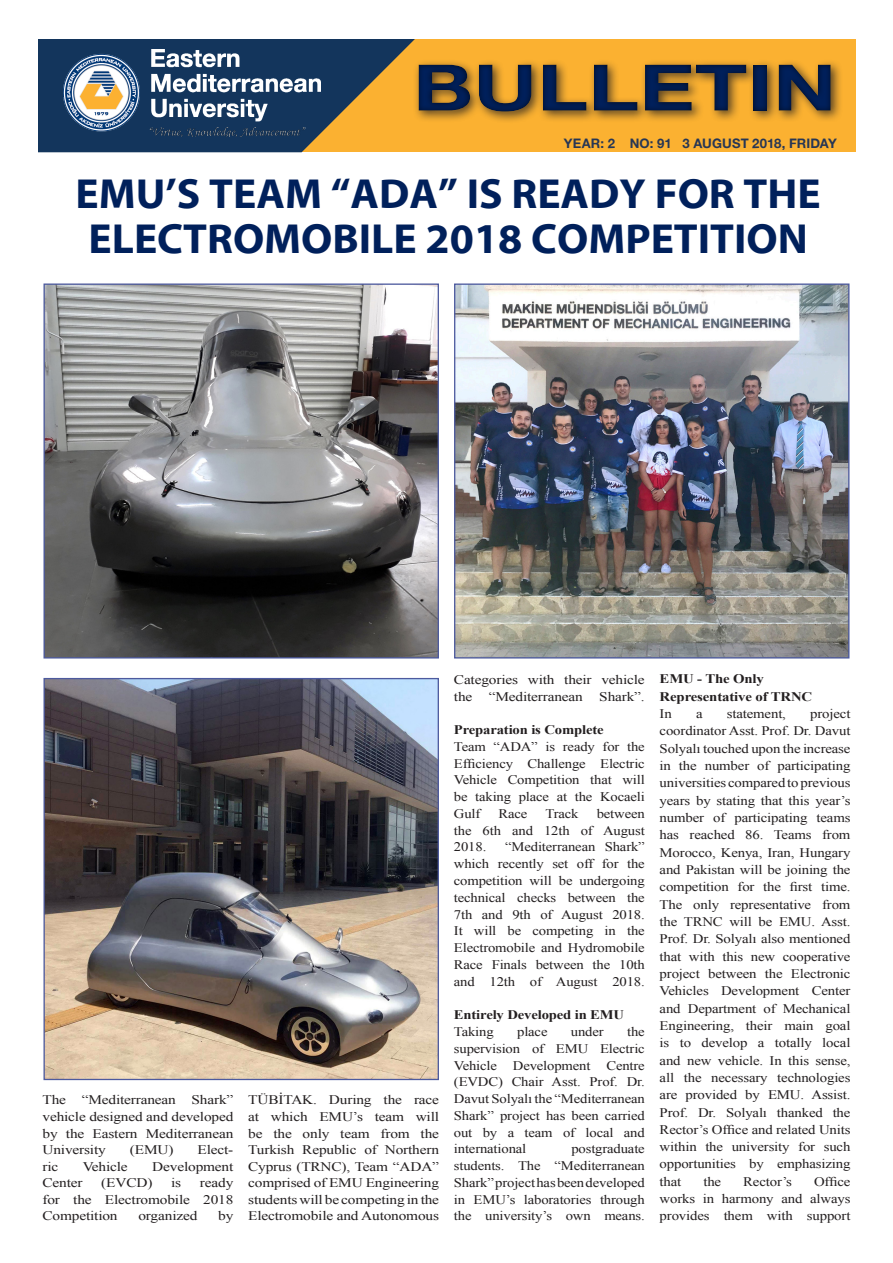
<style>
.page{position:relative;width:893px;height:1263px;background:#fff}
.page>*{position:absolute;margin:0;border:0;box-sizing:border-box;transform-origin:0 0}
.t1{font:700 64.2px "Helvetica Neue EMU";color:#00205b;scale:1.34 1}
.t2{font:700 42.3px/44.5px "Myriad EMU";color:#00205b;text-align:center}
.t3{font:13.05px/17.2px "Times New Roman EMU";letter-spacing:-.01em;color:#231f20;text-align:justify;scale:1.13 1}
.t4{font:13.05px/16.8px "Times New Roman EMU";letter-spacing:-.01em;color:#231f20;text-align:justify;scale:1.12 1}
.t5{font:13.05px/16.5px "Times New Roman EMU";letter-spacing:-.01em;color:#231f20;text-align:justify;scale:1.17 1}
.t6{font:700 13.05px "Times New Roman EMU";letter-spacing:-.01em;color:#231f20;scale:1.12 1}
.t7{font:700 13.05px/17.2px "Times New Roman EMU";letter-spacing:-.01em;color:#231f20;scale:1.13 1}
.t8{font:700 13.05px "Helvetica Neue EMU";letter-spacing:.01em;color:#00205b}
</style>
<div class="page">
<div style="left:0;top:30px;width:855px;height:122px;background:#fbb131"></div>
<svg style="left:37px;top:38px;width:380px;height:114px;fill:#13355c"></svg>
<div style="left:379px;top:48px;width:514px;height:87px;background:#231f20;opacity:.75"></div>
<img style="left:64px;top:50px;width:256px;height:86px">
<div style="left:0;top:0;width:37px;height:283px;background:#fff"></div>
<div style="left:0;top:0;width:893px;height:38px;background:#fff"></div>
<img style="left:45px;top:680px;width:392px;height:398px">
<img style="left:45px;top:285px;width:392px;height:371px">
<div style="left:43px;top:283px;width:396px;height:375px;border:1px solid #4d5a9e"></div>
<img style="left:456px;top:285px;width:391px;height:371px">
<div style="left:454px;top:283px;width:395px;height:375px;border:1px solid #4d5a9e"></div>
<h1 class="t1" style="left:413px;top:48px;width:318px">BULLETIN</h1>
<p class="t8" style="left:564px;top:135px;width:274px">YEAR: 2 NO: 91 3 AUGUST 2018, FRIDAY</p>
<p class="t2" style="left:76px;top:173px;width:747px">EMU’S TEAM “ADA” IS READY FOR THE<br>ELECTROMOBILE 2018 COMPETITION</p>
<p class="t5" style="left:43px;top:1091px;width:165px">The “Mediterranean Shark” vehicle designed and developed by the Eastern Mediterranean University</p>
<p class="t5" style="left:130px;top:1141px;width:39px">(EMU)</p>
<p class="t5" style="left:198px;top:1141px;width:32px">Elect-</p>
<p class="t5" style="left:43px;top:1158px;width:15px">ric</p>
<p class="t5" style="left:83px;top:1158px;width:40px">Vehicle</p>
<p class="t5" style="left:152px;top:1158px;width:71px">Development</p>
<p class="t5" style="left:43px;top:1174px;width:36px">Center</p>
<p class="t5" style="left:101px;top:1174px;width:45px">(EVCD)</p>
<p class="t5" style="left:171px;top:1174px;width:10px">is</p>
<p class="t5" style="left:43px;top:1174px;width:165px;text-indent:157px">ready for the Electromobile 2018<br>Competition</p>
<p class="t5" style="left:138px;top:1207px;width:52px">organized</p>
<p class="t5" style="left:218px;top:1207px;width:14px">by</p>
<p class="t5" style="left:248px;top:1091px;width:165px">TÜBİTAK. During the race at which EMU’s team will be the only team from the Turkish Republic of Northern Cyprus (TRNC), Team “ADA” comprised of EMU Engineering students will be competing in the Electromobile and Autonomous</p>
<p class="t5" style="left:454px;top:671px;width:165px">Categories with their vehicle the “Mediterranean Shark”.</p>
<p class="t6" style="left:454px;top:722px;width:135px">Preparation is Complete</p>
<p class="t4" style="left:454px;top:738px;width:172px">Team “ADA” is ready for the Efficiency Challenge Electric Vehicle Competition that will be taking place at the Kocaeli Gulf</p>
<p class="t4" style="left:454px;top:805px;width:172px;text-indent:143px">between the 6th and 12th of August 2018.</p>
<p class="t4" style="left:499px;top:805px;width:27px">Race</p>
<p class="t4" style="left:545px;top:805px;width:31px">Track</p>
<p class="t4" style="left:454px;top:838px;width:172px;text-indent:51px">“Mediterranean Shark” which recently set off for the competition will be undergoing technical checks between the 7th and 9th of August 2018.<br>It will be competing in the Electromobile and Hydromobile Race Finals between the 10th and 12th of August 2018.</p>
<p class="t6" style="left:454px;top:1007px;width:154px">Entirely Developed in EMU</p>
<p class="t4" style="left:454px;top:1023px;width:37px">Taking</p>
<p class="t4" style="left:517px;top:1023px;width:29px">place</p>
<p class="t4" style="left:571px;top:1023px;width:31px">under</p>
<p class="t4" style="left:454px;top:1023px;width:172px;text-indent:173px">the supervision of EMU Electric Vehicle Development Centre (EVDC) Chair Asst. Prof. Dr.<br>Davut Solyalı the “Mediterranean Shark” project has been carried out by a team of local and international</p>
<p class="t4" style="left:454px;top:1140px;width:172px;text-indent:117px">postgraduate students. The “Mediterranean Shark” project has been developed in EMU’s laboratories through the university’s own means.</p>
<p class="t7" style="left:660px;top:670px;width:137px">EMU - The Only<br>Representative of TRNC</p>
<p class="t3" style="left:660px;top:705px;width:12px">In</p>
<p class="t3" style="left:696px;top:705px;width:7px">a</p>
<p class="t3" style="left:727px;top:705px;width:54px">statement,</p>
<p class="t3" style="left:660px;top:705px;width:170px;text-indent:151px">project coordinator Asst. Prof. Dr. Davut Solyalı touched upon the increase in the number of participating universities compared to previous years by stating that this year’s number of participating teams has reached 86. Teams from Morocco, Kenya, Iran, Hungary and Pakistan will be joining the competition for the first time.<br>The only representative from the TRNC will be EMU. Asst.<br>Prof. Dr. Solyalı also mentioned that with this new cooperative project between the Electronic Vehicles Development Center and Department of Mechanical Engineering, their main goal is to develop a totally local and new vehicle. In this sense, all the necessary technologies are provided by EMU. Assist.<br>Prof. Dr. Solyalı thanked the Rector’s Office and related Units within the university for such opportunities by emphasizing that</p>
<p class="t3" style="left:660px;top:1172px;width:170px;text-indent:154px">Office works in harmony and always provides them with support</p>
<p class="t3" style="left:703px;top:1172px;width:17px">the</p>
<p class="t3" style="left:743px;top:1172px;width:45px">Rector’s</p>
</div>
